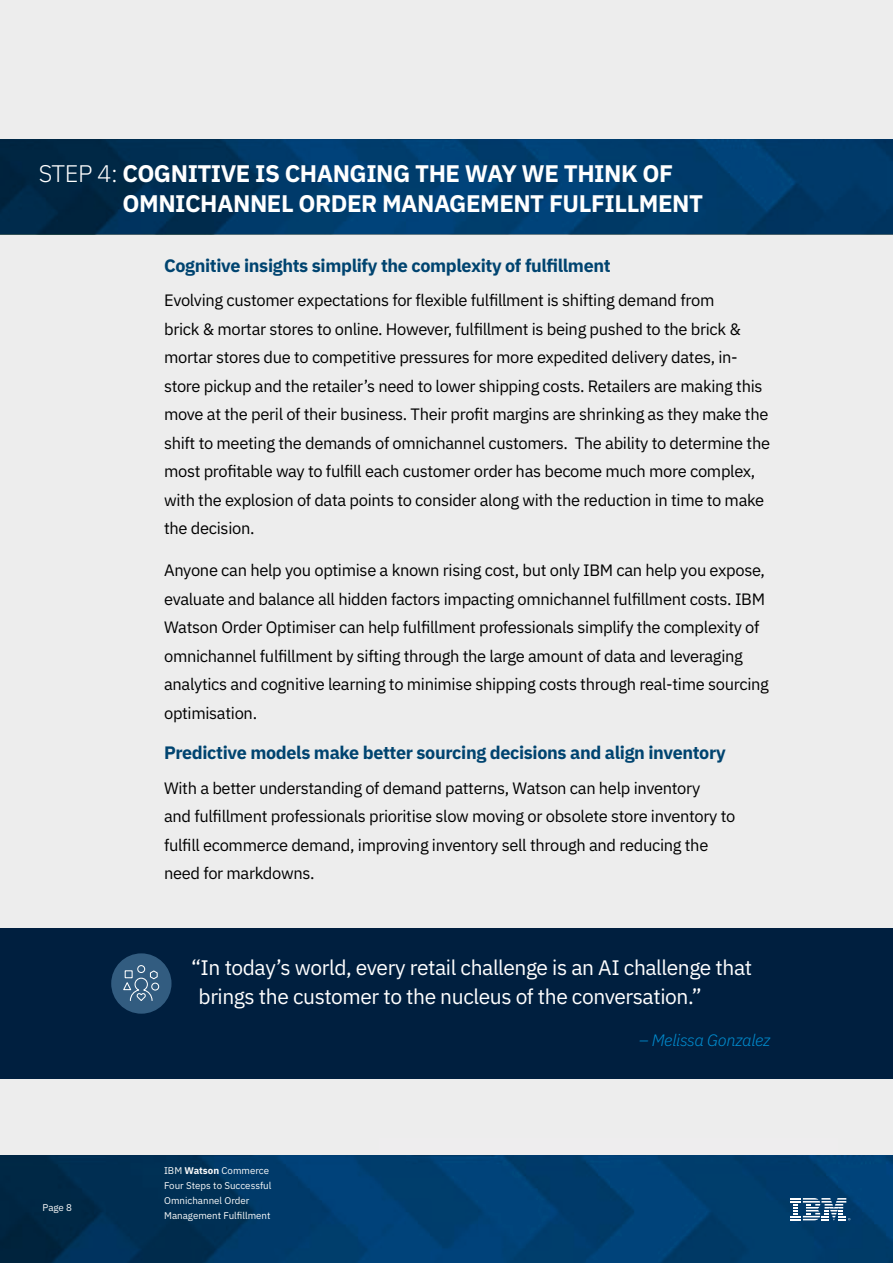
<style>
.page{position:relative;width:893px;height:1263px;background:#fff}
.page>*{position:absolute;margin:0;border:0;box-sizing:border-box;transform-origin:0 0}
.t1{font:700 24px/30px "IBM Plex Sans";letter-spacing:-.02em;color:#fff}
.t2{font:21px/28.5px "IBM Plex Sans";letter-spacing:-.02em;color:#fff}
.t3{font:700 18px "IBM Plex Sans";letter-spacing:-.02em;color:#004470}
.t4{font:16.5px/28.5px "IBM Plex Sans";letter-spacing:-.02em;color:#000}
.t5{font:italic 300 16.5px "IBM Plex Sans";letter-spacing:-.02em;color:#008ccf}
.t6{font:9.75px/15px "IBM Plex Sans";color:#fbfbfb}
.s1{font-weight:300}
.s2{font-weight:700}
</style>
<div class="page">
<div style="left:0;top:0;width:893px;height:1155px;background:#ededed"></div>
<div style="left:379px;top:1138px;width:458px;height:46px;background:#eeedee"></div>
<svg style="left:0;top:139px;width:893px;height:95px;background:#003864"></svg>
<div style="left:0;top:928px;width:893px;height:150px;background:#001f3f"></div>
<svg style="left:0;top:1155px;width:893px;height:108px;background:#003967"></svg>
<svg style="left:790px;top:1198px;width:60px;height:22px"></svg>
<div style="left:111px;top:953px;width:61px;height:61px;background:#325c80;border-radius:50%"></div>
<svg style="left:123px;top:965px;width:37px;height:36px"></svg>
<h1 class="t1" style="left:122px;top:157px;width:582px;text-indent:-84px"><span class="s1">STEP 4:</span> COGNITIVE IS CHANGING THE WAY WE THINK OF<br>OMNICHANNEL ORDER MANAGEMENT FULFILLMENT</h1>
<p class="t3" style="left:164px;top:251px;width:448px">Cognitive insights simplify the complexity of fulfillment</p>
<p class="t4" style="left:164px;top:285px;width:607px">Evolving customer expectations for flexible fulfillment is shifting demand from<br>brick &amp; mortar stores to online. However, fulfillment is being pushed to the brick &amp; mortar stores due to competitive pressures for more expedited delivery dates, in&shy;store pickup and the retailer’s need to lower shipping costs. Retailers are making this move at the peril of their business. Their profit margins are shrinking as they make the shift to meeting the demands of omnichannel customers. The ability to determine the most profitable way to fulfill each customer order has become much more complex, with the explosion of data points to consider along with the reduction in time to make the decision.</p>
<p class="t4" style="left:164px;top:555px;width:606px">Anyone can help you optimise a known rising cost, but only IBM can help you expose, evaluate and balance all hidden factors impacting omnichannel fulfillment costs. IBM Watson Order Optimiser can help fulfillment professionals simplify the complexity of omnichannel fulfillment by sifting through the large amount of data and leveraging analytics and cognitive learning to minimise shipping costs through real-time sourcing optimisation.</p>
<p class="t3" style="left:164px;top:739px;width:563px">Predictive models make better sourcing decisions and align inventory</p>
<p class="t4" style="left:164px;top:772px;width:573px">With a better understanding of demand patterns, Watson can help inventory<br>and fulfillment professionals prioritise slow moving or obsolete store inventory to fulfill ecommerce demand, improving inventory sell through and reducing the need for markdowns.</p>
<p class="t6" style="left:43px;top:1199px;width:31px">Page 8</p>
<p class="t2" style="left:199px;top:952px;width:555px;text-indent:-7px">“In today’s world, every retail challenge is an AI challenge that brings the customer to the nucleus of the conversation.”</p>
<p class="t5" style="left:639px;top:1027px;width:133px">– Melissa Gonzalez</p>
<p class="t6" style="left:164px;top:1162px;width:109px">IBM <span class="s2">Watson</span> Commerce<br>Four Steps to Successful<br>Omnichannel Order<br>Management Fulfillment</p>
</div>
